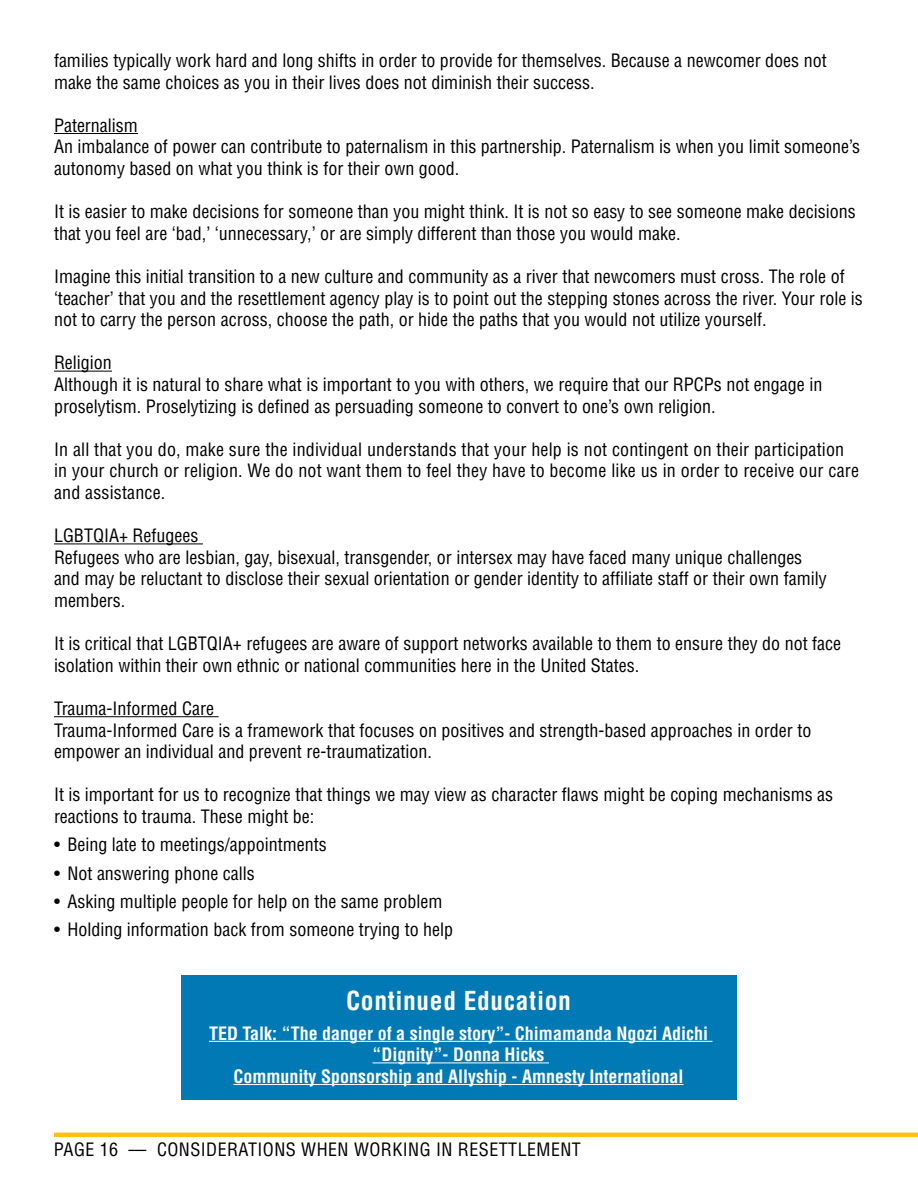
<style>
.page{position:relative;width:918px;height:1188px;background:#fff}
.page>*{position:absolute;margin:0;border:0;box-sizing:border-box;transform-origin:0 0}
.t1{font:700 condensed 25.5px "Helvetica LT Std";letter-spacing:.025em;color:#fff}
.t2{font:condensed 18px/21.6px "Helvetica LT Std";color:#000}
.t3{font:700 condensed 18px/21.6px "Helvetica LT Std";color:#fff;text-align:center}
.t4{font:condensed 18px "Helvetica LT Std";letter-spacing:.025em;color:#000}
</style>
<div class="page">
<hr style="left:54px;top:1133px;width:864px;height:4px;background:#ffc20e">
<hr style="left:54px;top:133px;width:84px;height:1px;background:#000">
<hr style="left:54px;top:371px;width:58px;height:1px;background:#000">
<hr style="left:54px;top:543px;width:149px;height:1px;background:#000">
<hr style="left:54px;top:716px;width:165px;height:1px;background:#000">
<div style="left:181px;top:975px;width:555px;height:124px;background:#0079b5"></div>
<hr style="left:209px;top:1041px;width:504px;height:1px;background:#fff">
<hr style="left:373px;top:1062px;width:176px;height:1px;background:#fff">
<hr style="left:234px;top:1084px;width:450px;height:1px;background:#fff">
<p class="t2" style="left:54px;top:49px;width:774px">families typically work hard and long shifts in order to provide for themselves. Because a newcomer does not make the same choices as you in their lives does not diminish their success.</p>
<p class="t2" style="left:54px;top:114px;width:808px">Paternalism<br>An imbalance of power can contribute to paternalism in this partnership. Paternalism is when you limit someone’s autonomy based on what you think is for their own good.</p>
<p class="t2" style="left:54px;top:201px;width:803px">It is easier to make decisions for someone than you might think. It is not so easy to see someone make decisions that you feel are ‘bad,’ ‘unnecessary,’ or are simply different than those you would make.</p>
<p class="t2" style="left:54px;top:265px;width:810px">Imagine this initial transition to a new culture and community as a river that newcomers must cross. The role of ‘teacher’ that you and the resettlement agency play is to point out the stepping stones across the river. Your role is not to carry the person across, choose the path, or hide the paths that you would not utilize yourself.</p>
<p class="t2" style="left:54px;top:352px;width:770px">Religion<br>Although it is natural to share what is important to you with others, we require that our RPCPs not engage in proselytism. Proselytizing is defined as persuading someone to convert to one’s own religion.</p>
<p class="t2" style="left:54px;top:438px;width:807px">In all that you do, make sure the individual understands that your help is not contingent on their participation in your church or religion. We do not want them to feel they have to become like us in order to receive our care and assistance.</p>
<p class="t2" style="left:54px;top:525px;width:774px">LGBTQIA+ Refugees<br>Refugees who are lesbian, gay, bisexual, transgender, or intersex may have faced many unique challenges and may be reluctant to disclose their sexual orientation or gender identity to affiliate staff or their own family members.</p>
<p class="t2" style="left:54px;top:633px;width:789px">It is critical that LGBTQIA+ refugees are aware of support networks available to them to ensure they do not face isolation within their own ethnic or national communities here in the United States.</p>
<p class="t2" style="left:54px;top:697px;width:759px">Trauma-Informed Care<br>Trauma-Informed Care is a framework that focuses on positives and strength-based approaches in order to empower an individual and prevent re-traumatization.</p>
<p class="t2" style="left:54px;top:784px;width:781px">It is important for us to recognize that things we may view as character flaws might be coping mechanisms as reactions to trauma. These might be:</p>
<p class="t2" style="left:54px;top:834px;width:274px">• Being late to meetings/appointments</p>
<p class="t2" style="left:54px;top:862px;width:202px">• Not answering phone calls</p>
<p class="t2" style="left:54px;top:891px;width:390px">• Asking multiple people for help on the same problem</p>
<p class="t2" style="left:54px;top:919px;width:401px">• Holding information back from someone trying to help</p>
<h1 class="t1" style="left:346px;top:985px;width:226px">Continued Education</h1>
<p class="t3" style="left:209px;top:1022px;width:500px">TED Talk: “The danger of a single story”- Chimamanda Ngozi Adichi “Dignity”- Donna Hicks<br>Community Sponsorship and Allyship - Amnesty International</p>
<p class="t4" style="left:54px;top:1138px;width:529px">PAGE 16 — CONSIDERATIONS WHEN WORKING IN RESETTLEMENT</p>
</div>
